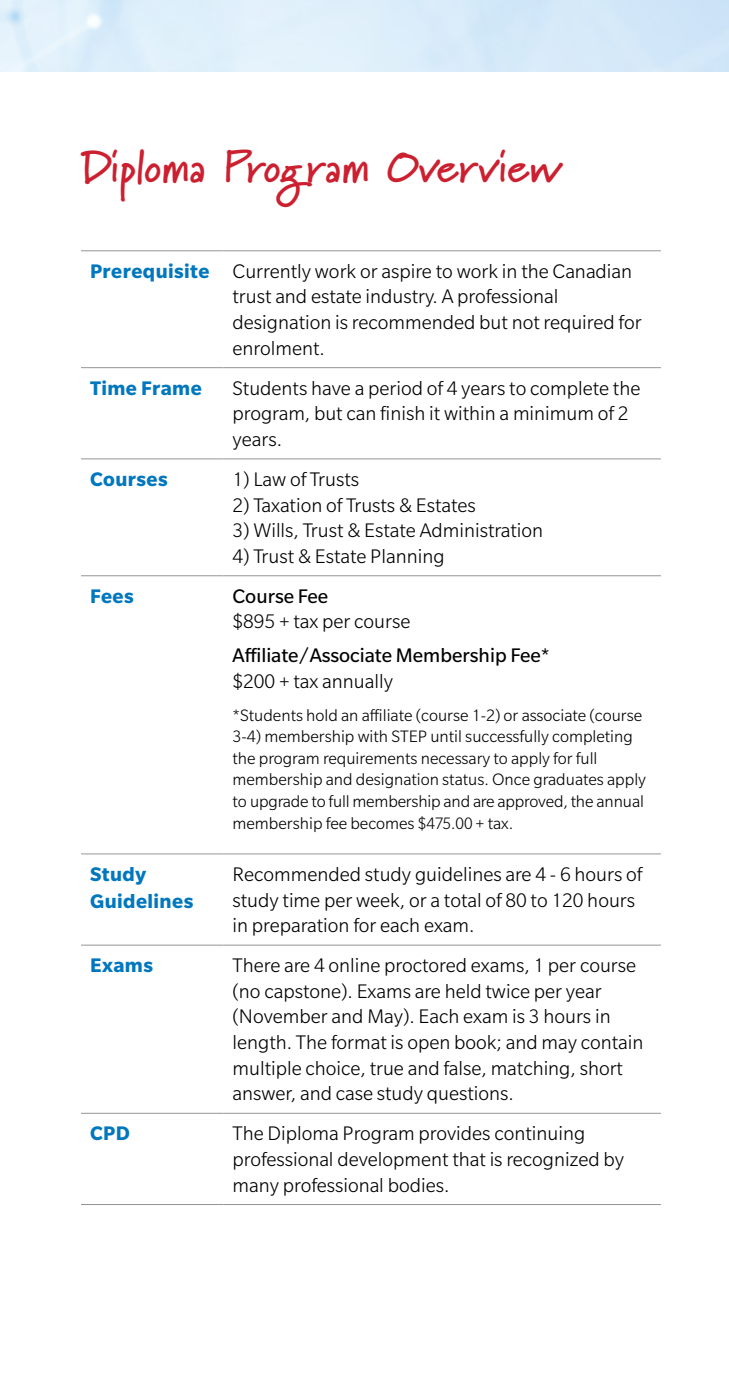
<style>
.page{position:relative;width:729px;height:1377px;background:#fff}
.page>*{position:absolute;margin:0;border:0;box-sizing:border-box;transform-origin:0 0}
.t1{font:700 45px "Marydale";letter-spacing:-.01em;color:#cc2030}
.t2{font:300 21.38px/25.7px "Slate Std";color:#000}
.t3{font:700 21.38px/27px "Slate Std";letter-spacing:.02em;color:#0077be}
.t4{font:21.38px "Slate Std";color:#000}
.t5{font:300 18px/21.6px "Slate Std";color:#000}
.s1{font-weight:700;color:#0077be}
</style>
<div class="page">
<hr style="left:81px;top:250px;width:143px;height:1px;background:#939598">
<hr style="left:224px;top:250px;width:437px;height:1px;background:#939598">
<hr style="left:81px;top:367px;width:143px;height:1px;background:#939598">
<hr style="left:224px;top:367px;width:437px;height:1px;background:#939598">
<hr style="left:81px;top:459px;width:143px;height:1px;background:#939598">
<hr style="left:224px;top:459px;width:437px;height:1px;background:#939598">
<hr style="left:81px;top:575px;width:143px;height:1px;background:#939598">
<hr style="left:224px;top:575px;width:437px;height:1px;background:#939598">
<hr style="left:81px;top:854px;width:143px;height:1px;background:#939598">
<hr style="left:224px;top:854px;width:437px;height:1px;background:#939598">
<hr style="left:81px;top:945px;width:143px;height:1px;background:#939598">
<hr style="left:224px;top:945px;width:437px;height:1px;background:#939598">
<hr style="left:81px;top:1113px;width:143px;height:1px;background:#939598">
<hr style="left:224px;top:1113px;width:437px;height:1px;background:#939598">
<hr style="left:81px;top:1204px;width:143px;height:1px;background:#939598">
<hr style="left:224px;top:1204px;width:437px;height:1px;background:#939598">
<h1 class="t1" style="left:81px;top:140px;width:482px">Diploma Program Overview</h1>
<p class="t2" style="left:233px;top:258px;width:411px;text-indent:-143px"><span class="s1">Prerequisite</span> Currently work or aspire to work in the Canadian trust and estate industry. A professional designation is recommended but not required for enrolment.</p>
<p class="t3" style="left:90px;top:374px;width:113px">Time Frame</p>
<p class="t2" style="left:233px;top:375px;width:409px">Students have a period of 4 years to complete the program, but can finish it within a minimum of 2 years.</p>
<p class="t3" style="left:90px;top:465px;width:79px">Courses</p>
<p class="t2" style="left:233px;top:466px;width:128px">1) Law of Trusts</p>
<p class="t2" style="left:233px;top:492px;width:245px">2) Taxation of Trusts &amp; Estates</p>
<p class="t2" style="left:233px;top:517px;width:312px">3) Wills, Trust &amp; Estate Administration</p>
<p class="t2" style="left:233px;top:543px;width:214px">4) Trust &amp; Estate Planning</p>
<p class="t3" style="left:90px;top:582px;width:45px">Fees</p>
<p class="t4" style="left:233px;top:585px;width:97px">Course Fee</p>
<p class="t2" style="left:233px;top:609px;width:179px">$895 + tax per course</p>
<p class="t4" style="left:233px;top:644px;width:319px">Affiliate/Associate Membership Fee*</p>
<p class="t2" style="left:233px;top:668px;width:162px">$200 + tax annually</p>
<p class="t5" style="left:233px;top:704px;width:415px">*Students hold an affiliate (course 1-2) or associate (course 3-4) membership with STEP until successfully completing the program requirements necessary to apply for full membership and designation status. Once graduates apply to upgrade to full membership and are approved, the annual membership fee becomes $475.00 + tax.</p>
<p class="t3" style="left:90px;top:860px;width:105px">Study<br>Guidelines</p>
<p class="t2" style="left:233px;top:861px;width:411px">Recommended study guidelines are 4 - 6 hours of study time per week, or a total of 80 to 120 hours in preparation for each exam.</p>
<p class="t3" style="left:90px;top:952px;width:65px">Exams</p>
<p class="t2" style="left:233px;top:952px;width:412px">There are 4 online proctored exams, 1 per course (no capstone). Exams are held twice per year (November and May). Each exam is 3 hours in length. The format is open book; and may contain multiple choice, true and false, matching, short answer, and case study questions.</p>
<p class="t3" style="left:90px;top:1120px;width:41px">CPD</p>
<p class="t2" style="left:233px;top:1121px;width:393px">The Diploma Program provides continuing professional development that is recognized by many professional bodies.</p>
</div>
